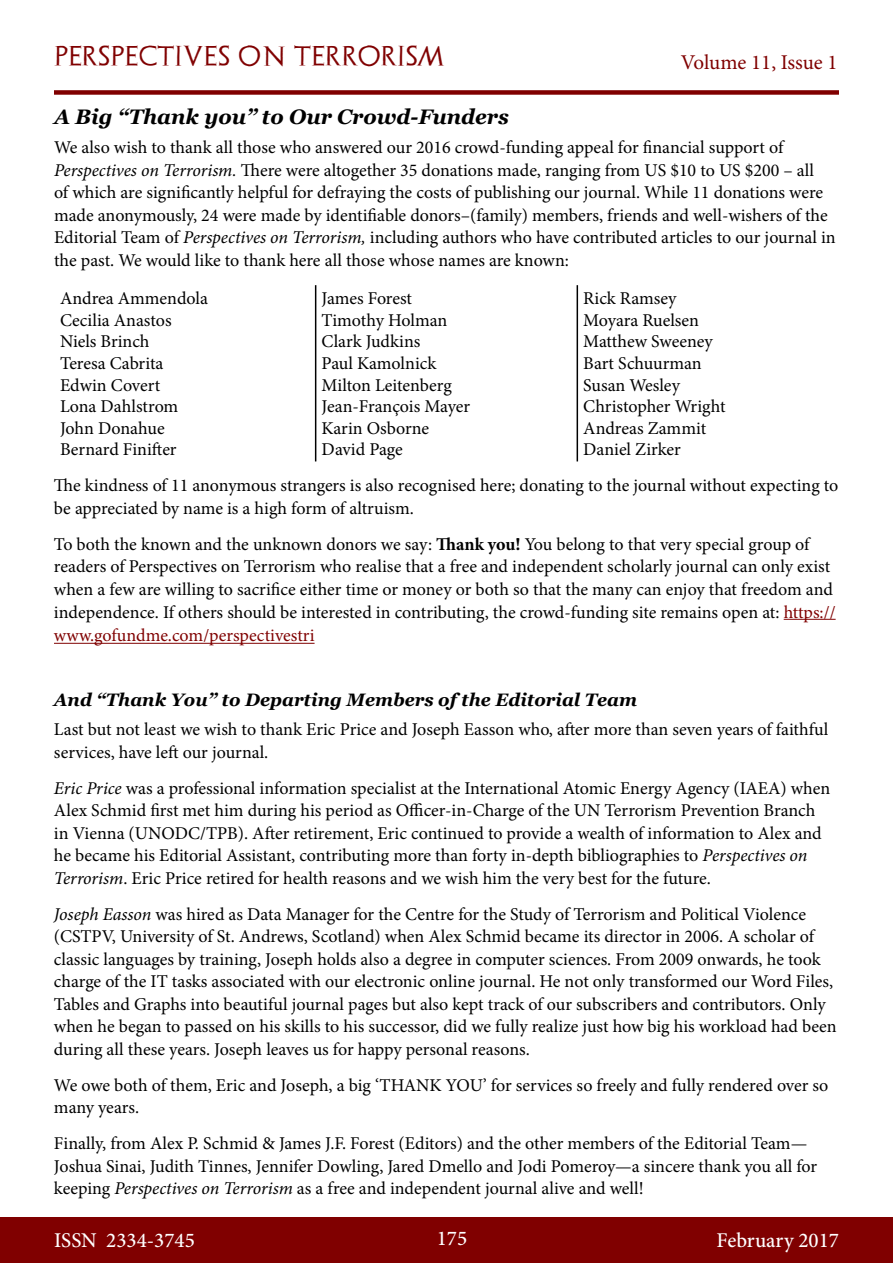
<style>
.page{position:relative;width:893px;height:1263px;background:#fff}
.page>*{position:absolute;margin:0;border:0;box-sizing:border-box;transform-origin:0 0}
.t1{font:italic 700 21px "Georgia";color:#000}
.t2{font:500 21px "Minion Pro";color:#fff}
.t3{font:21px "Archeologicaps";letter-spacing:.045em;color:#800000}
.t4{font:21px "Minion Pro";letter-spacing:-.005em;color:#800000}
.t5{font:18px/21.6px "Minion Pro";letter-spacing:-.005em;color:#000}
.t6{font:italic 700 18px "Georgia";color:#000}
.s1{font-style:italic}
.s2{font-weight:700}
.s3{color:#800000}
</style>
<div class="page">
<div style="left:0;top:1217px;width:893px;height:46px;background:#800000"></div>
<div style="left:54px;top:90px;width:785px;height:5px;background:#800000"></div>
<hr style="left:784px;top:619px;width:52px;height:1px;background:#800000">
<hr style="left:54px;top:643px;width:261px;height:1px;background:#800000">
<hr style="left:315px;top:285px;width:1px;height:176px;background:#000">
<hr style="left:577px;top:285px;width:1px;height:176px;background:#000">
<p class="t3" style="left:54px;top:43px;width:392px">PERSPECTIVES ON TERRORISM</p>
<p class="t4" style="left:681px;top:48px;width:158px">Volume 11, Issue 1</p>
<p class="t1" style="left:54px;top:103px;width:456px">A Big “Thank you” to Our Crowd-Funders</p>
<p class="t5" style="left:54px;top:136px;width:783px;line-height:22.5px">We also wish to thank all those who answered our 2016 crowd-funding appeal for financial support of <span class="s1">Perspectives on Terrorism.</span> There were altogether 35 donations made, ranging from US $10 to US $200 – all<br>of which are significantly helpful for defraying the costs of publishing our journal. While 11 donations were made anonymously, 24 were made by identifiable donors–(family) members, friends and well-wishers of the Editorial Team of <span class="s1">Perspectives on Terrorism,</span> including authors who have contributed articles to our journal in the past. We would like to thank here all those whose names are known:</p>
<p class="t5" style="left:60px;top:288px;width:150px">Andrea Ammendola<br>Cecilia Anastos<br>Niels Brinch<br>Teresa Cabrita<br>Edwin Covert<br>Lona Dahlstrom<br>John Donahue<br>Bernard Finifter</p>
<p class="t5" style="left:322px;top:288px;width:150px">James Forest<br>Timothy Holman<br>Clark Judkins<br>Paul Kamolnick<br>Milton Leitenberg<br>Jean-François Mayer<br>Karin Osborne<br>David Page</p>
<p class="t5" style="left:583px;top:288px;width:144px">Rick Ramsey<br>Moyara Ruelsen<br>Matthew Sweeney<br>Bart Schuurman<br>Susan Wesley<br>Christopher Wright<br>Andreas Zammit<br>Daniel Zirker</p>
<p class="t5" style="left:54px;top:475px;width:786px;line-height:22.5px">The kindness of 11 anonymous strangers is also recognised here; donating to the journal without expecting to be appreciated by name is a high form of altruism.</p>
<p class="t5" style="left:54px;top:533px;width:783px;line-height:22.8px">To both the known and the unknown donors we say: <span class="s2">Thank you!</span> You belong to that very special group of readers of Perspectives on Terrorism who realise that a free and independent scholarly journal can only exist when a few are willing to sacrifice either time or money or both so that the many can enjoy that freedom and independence. If others should be interested in contributing, the crowd-funding site remains open at: <span class="s3">https:// www.gofundme.com/perspectivestri</span></p>
<p class="t6" style="left:54px;top:688px;width:585px">And “Thank You” to Departing Members of the Editorial Team</p>
<p class="t5" style="left:54px;top:718px;width:776px;line-height:22.5px">Last but not least we wish to thank Eric Price and Joseph Easson who, after more than seven years of faithful services, have left our journal.</p>
<p class="t5" style="left:54px;top:777px;width:778px;line-height:22.5px"><span class="s1">Eric Price</span> was a professional information specialist at the International Atomic Energy Agency (IAEA) when Alex Schmid first met him during his period as Officer-in-Charge of the UN Terrorism Prevention Branch in Vienna (UNODC/TPB). After retirement, Eric continued to provide a wealth of information to Alex and he became his Editorial Assistant, contributing more than forty in-depth bibliographies to <span class="s1">Perspectives on Terrorism</span>. Eric Price retired for health reasons and we wish him the very best for the future.</p>
<p class="t5" style="left:54px;top:903px;width:784px;line-height:22.5px"><span class="s1">Joseph Easson</span> was hired as Data Manager for the Centre for the Study of Terrorism and Political Violence (CSTPV, University of St. Andrews, Scotland) when Alex Schmid became its director in 2006. A scholar of classic languages by training, Joseph holds also a degree in computer sciences. From 2009 onwards, he took charge of the IT tasks associated with our electronic online journal. He not only transformed our Word Files, Tables and Graphs into beautiful journal pages but also kept track of our subscribers and contributors. Only when he began to passed on his skills to his successor, did we fully realize just how big his workload had been during all these years. Joseph leaves us for happy personal reasons.</p>
<p class="t5" style="left:54px;top:1074px;width:776px;line-height:22.5px">We owe both of them, Eric and Joseph, a big ‘THANK YOU’ for services so freely and fully rendered over so many years.</p>
<p class="t5" style="left:54px;top:1132px;width:765px;line-height:22.5px">Finally, from Alex P. Schmid &amp; James J.F. Forest (Editors) and the other members of the Editorial Team—<br>Joshua Sinai, Judith Tinnes, Jennifer Dowling, Jared Dmello and Jodi Pomeroy—a sincere thank you all for keeping <span class="s1">Perspectives on Terrorism</span> as a free and independent journal alive and well!</p>
<p class="t2" style="left:54px;top:1226px;width:142px">ISSN 2334-3745</p>
<p class="t2" style="left:437px;top:1224px;width:32px">175</p>
<p class="t2" style="left:717px;top:1226px;width:124px">February 2017</p>
</div>
